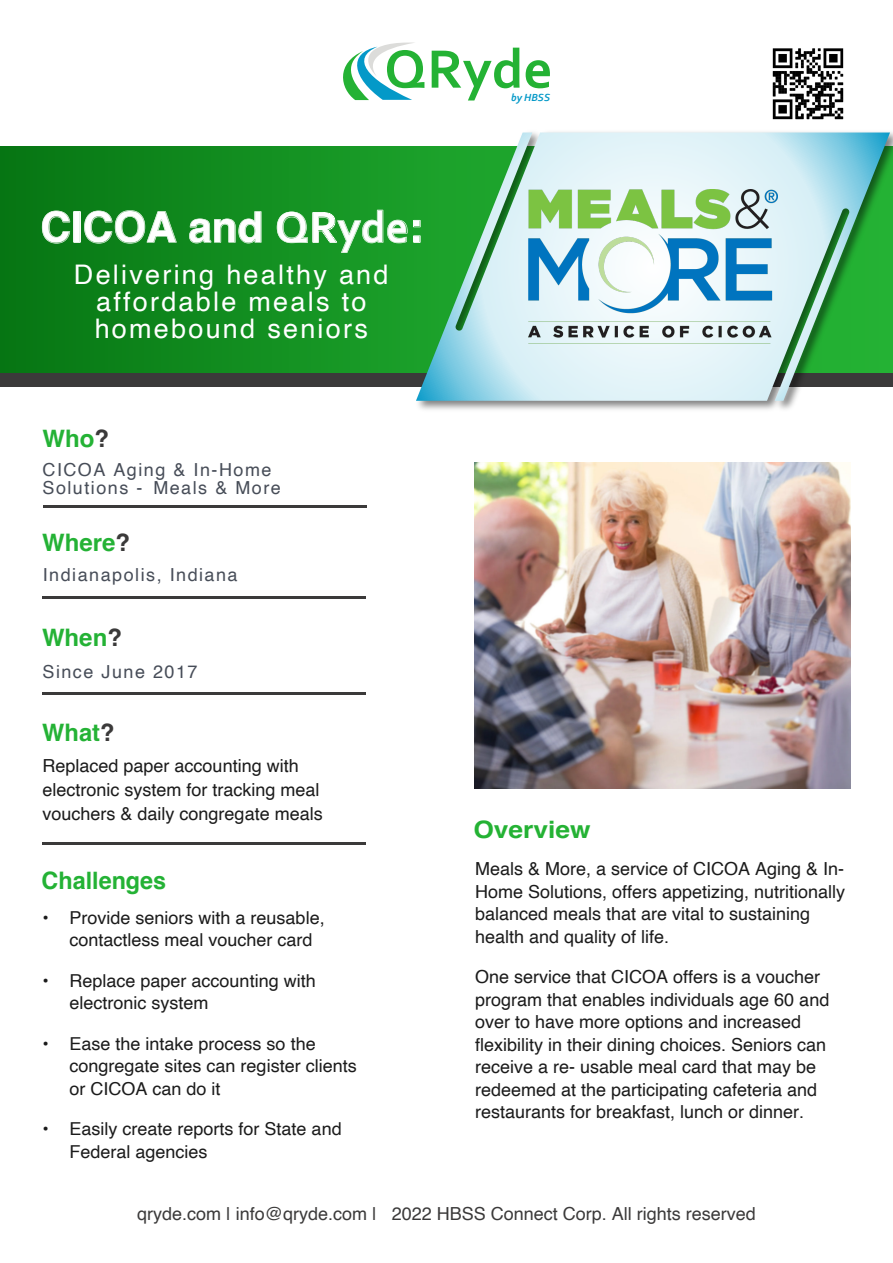
<style>
.page{position:relative;width:893px;height:1263px;background:#fff}
.page>*{position:absolute;margin:0;border:0;box-sizing:border-box;transform-origin:0 0}
.t1{font:700 56.55px "Corbel";color:#24b234}
.t2{font:700 42.15px "Helvetica";color:#fff}
.t3{font:27px/27px "Helvetica";letter-spacing:.085em;color:#fff;text-align:center}
.t4{font:700 24px "Helvetica";color:#24b235}
.t5{font:700 24px "Helvetica";color:#24b234;scale:1.1 1}
.t6{font:18px/22.5px "Helvetica";color:#1b1b1b}
.t7{font:18px/18px "Helvetica";letter-spacing:.085em;color:#474d58}
.t8{font:18px "Helvetica";color:#3b3a3a}
.t9{font:17.85px/22.5px "Helvetica";color:#1b1b1b}
.t10{font:italic 700 10.8px "Corbel";color:#0499c8}
.s1{font-family:"Corbel";font-size:45px}
.s2{color:#3b3a3a}
</style>
<div class="page">
<svg style="left:343px;top:42px;width:71px;height:58px"></svg>
<hr style="left:43px;top:506px;width:324px;height:2px;background:#3b3a3a">
<hr style="left:43px;top:596px;width:323px;height:2px;background:#3b3a3a">
<hr style="left:43px;top:692px;width:323px;height:2px;background:#3b3a3a">
<hr style="left:43px;top:843px;width:323px;height:2px;background:#3b3a3a">
<svg style="left:0;top:147px;width:414px;height:226px;background:#10891d"></svg>
<div style="left:0;top:373px;width:893px;height:14px;background:#3b3a3a"></div>
<img style="left:414px;top:132px;width:479px;height:278px">
<svg style="left:416px;top:133px;width:474px;height:268px;background:#96d0b3"></svg>
<img style="left:772px;top:48px;width:72px;height:72px">
<svg style="left:42px;top:210px;width:135px;height:34px;background:#218b2d"></svg>
<svg style="left:189px;top:211px;width:72px;height:32px;background:#279634"></svg>
<svg style="left:277px;top:210px;width:144px;height:43px;background:#29a036"></svg>
<img style="left:528px;top:190px;width:249px;height:153px">
<img style="left:475px;top:463px;width:376px;height:326px">
<h1 class="t1" style="left:384px;top:46px;width:170px">QRyde</h1>
<p class="t10" style="left:511px;top:93px;width:40px">by HBSS</p>
<h2 class="t2" style="left:41px;top:210px;width:384px">CICOA and <span class="s1">QRyde</span>:</h2>
<h3 class="t3" style="left:74px;top:262px;width:316px">Delivering healthy and affordable meals to homebound seniors</h3>
<h3 class="t4" style="left:42px;top:428px;width:68px">Who<span class="s2">?</span></h3>
<p class="t7" style="left:43px;top:461px;width:240px">CICOA Aging &amp; In-Home<br>Solutions - Meals &amp; More</p>
<h3 class="t4" style="left:42px;top:533px;width:90px">Where<span class="s2">?</span></h3>
<p class="t7" style="left:43px;top:567px;width:196px">Indianapolis, Indiana</p>
<h3 class="t4" style="left:42px;top:627px;width:81px">When<span class="s2">?</span></h3>
<p class="t7" style="left:43px;top:663px;width:157px">Since June 2017</p>
<h3 class="t4" style="left:42px;top:723px;width:74px">What<span class="s2">?</span></h3>
<p class="t6" style="left:43px;top:754px;width:282px;line-height:24px">Replaced paper accounting with electronic system for tracking meal vouchers &amp; daily congregate meals</p>
<h3 class="t4" style="left:42px;top:871px;width:126px">Challenges</h3>
<p class="t9" style="left:70px;top:907px;width:257px;text-indent:-27px">• Provide seniors with a reusable, contactless meal voucher card</p>
<p class="t9" style="left:70px;top:970px;width:248px;text-indent:-27px">• Replace paper accounting with electronic system</p>
<p class="t9" style="left:70px;top:1033px;width:289px;text-indent:-27px">• Ease the intake process so the congregate sites can register clients or CICOA can do it</p>
<p class="t9" style="left:70px;top:1119px;width:274px;text-indent:-27px">• Easily create reports for State and<br>Federal agencies</p>
<h3 class="t5" style="left:473px;top:820px;width:108px">Overview</h3>
<p class="t6" style="left:475px;top:859px;width:372px">Meals &amp; More, a service of CICOA Aging &amp; In-Home Solutions, offers appetizing, nutritionally balanced meals that are vital to sustaining health and quality of life.</p>
<p class="t6" style="left:475px;top:967px;width:356px">One service that CICOA offers is a voucher program that enables individuals age 60 and over to have more options and increased flexibility in their dining choices. Seniors can receive a re- usable meal card that may be redeemed at the participating cafeteria and restaurants for breakfast, lunch or dinner.</p>
<p class="t8" style="left:137px;top:1206px;width:620px">qryde.com | info@qryde.com | 2022 HBSS Connect Corp. All rights reserved</p>
</div>
